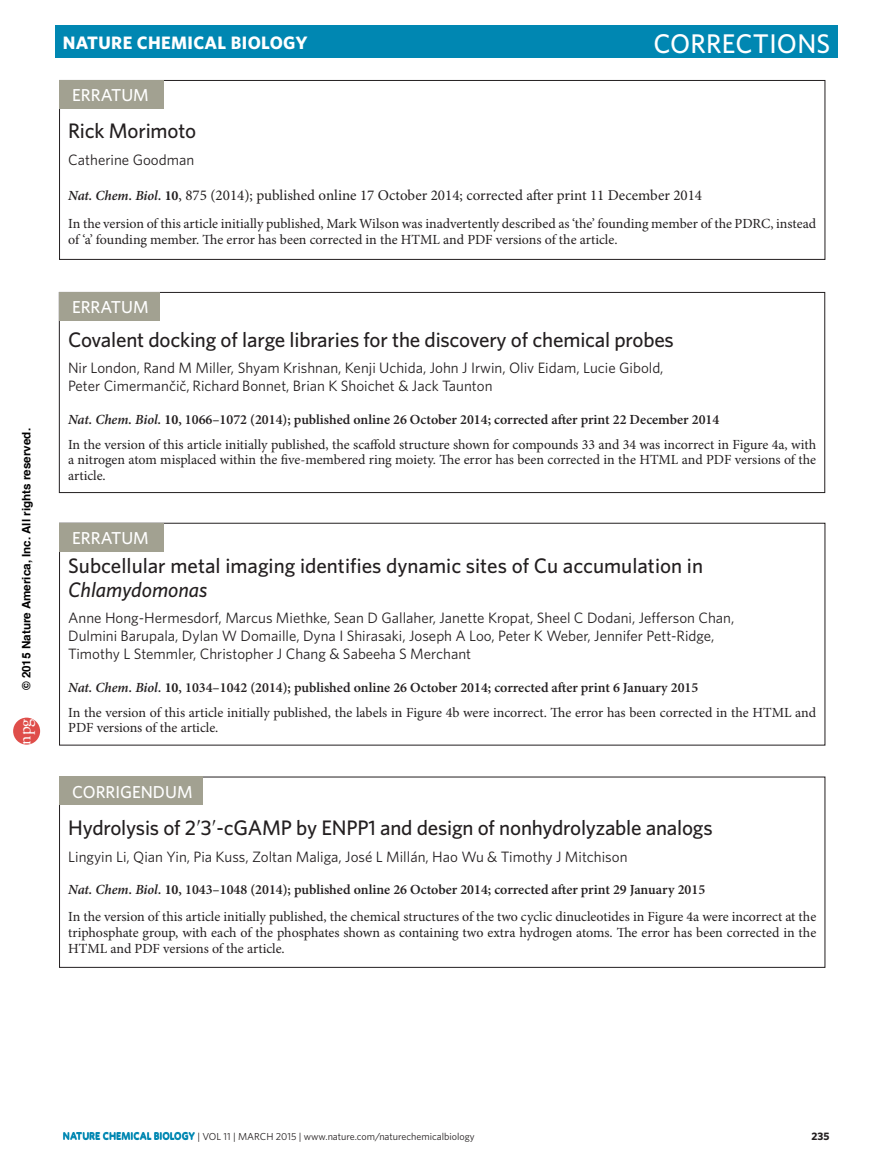
<style>
.page{position:relative;width:893px;height:1174px;background:#fff}
.page>*{position:absolute;margin:0;border:0;box-sizing:border-box;transform-origin:0 0}
.t1{font:500 27px "Whitney";letter-spacing:.01em;color:#fff}
.Corr_title{font:500 21px/24px "Whitney";letter-spacing:-.01em;color:#231f20}
.t2{font:700 18px "Whitney";letter-spacing:.02em;color:#fff}
.t3{font:17.55px "Adobe Garamond Pro";color:#fff}
.Corr_strap{font:500 17.25px "Whitney";color:#fff}
.Corr_author{font:15px/18px "Whitney";color:#231f20}
.Corr_publication_re{font:15px "Minion Pro";color:#231f20}
.Corr_title-2{font:15px "Whitney";color:#231f20}
.Body_first{font:13.95px/15.8px "Minion Pro";color:#231f20;text-align:justify}
.Corr_publication_re-2{font:600 13.95px "Minion Pro";color:#231f20}
.t4{font:700 11.7px "Helvetica";color:#000}
.t5{font:700 10.8px "Whitney";color:#231f20}
.t6{font:10.2px "Whitney";color:#231f20}
.s1{font-family:"Arial"}
.s2{font-weight:600;font-style:italic;font-size:13.95px}
.s3{font-weight:700;font-size:13.95px}
.s4{font-style:italic}
.s5{font-weight:700}
.s6{font-weight:600;color:#0087b2}
</style>
<div class="page">
<div style="left:60px;top:777px;width:143px;height:28px;background:#a2a191"></div>
<div style="left:55px;top:25px;width:783px;height:33px;background:#0087b2"></div>
<div style="left:59px;top:292px;width:766px;height:201px;border:1px solid #231f20"></div>
<div style="left:59px;top:292px;width:101px;height:28px;background:#a2a191"></div>
<div style="left:59px;top:523px;width:766px;height:222px;border:1px solid #231f20"></div>
<div style="left:60px;top:523px;width:104px;height:28px;background:#a2a191"></div>
<div style="left:59px;top:80px;width:766px;height:180px;border:1px solid #231f20"></div>
<div style="left:60px;top:80px;width:104px;height:28px;background:#a2a191"></div>
<div style="left:13px;top:717px;width:27px;height:27px;background:#df4e4a;border-radius:50%"></div>
<p class="t4" style="left:17px;top:690px;width:264px;rotate:-90deg">© 201<span class="s1">5</span> Nature America, Inc. All rights reserved.</p>
<p class="t3" style="left:14px;top:744px;width:28px;rotate:-90deg">npg</p>
<p class="t2" style="left:63px;top:31px;width:246px">NATURE CHEMICAL BIOLOGY</p>
<p class="t1" style="left:653px;top:25px;width:179px">CORRECTIONS</p>
<p class="Corr_strap" style="left:72px;top:84px;width:78px">ERRATUM</p>
<p class="Corr_title" style="left:68px;top:119px;width:130px">Rick Morimoto</p>
<p class="Corr_title-2" style="left:68px;top:150px;width:128px">Catherine Goodman</p>
<p class="Corr_publication_re" style="left:68px;top:186px;width:635px"><span class="s2">Nat. Chem. Biol.</span> <span class="s3">10</span>, 875 (2014); published online 17 October 2014; corrected after print 11 December 2014</p>
<p class="Body_first" style="left:68px;top:216px;width:749px">In the version of this article initially published, Mark Wilson was inadvertently described as ‘the’ founding member of the PDRC, instead of ‘a’ founding member. The error has been corrected in the HTML and PDF versions of the article.</p>
<p class="Corr_strap" style="left:72px;top:296px;width:78px">ERRATUM</p>
<p class="Corr_title" style="left:68px;top:327px;width:607px">Covalent docking of large libraries for the discovery of chemical probes</p>
<p class="Corr_author" style="left:68px;top:358px;width:597px">Nir London, Rand M Miller, Shyam Krishnan, Kenji Uchida, John J Irwin, Oliv Eidam, Lucie Gibold,<br>Peter Cimermančič, Richard Bonnet, Brian K Shoichet &amp; Jack Taunton</p>
<p class="Corr_publication_re-2" style="left:68px;top:411px;width:653px"><span class="s4">Nat. Chem. Biol.</span> <span class="s5">10</span>, 1066–1072 (2014); published online 26 October 2014; corrected after print 22 December 2014</p>
<p class="Body_first" style="left:68px;top:437px;width:750px">In the version of this article initially published, the scaffold structure shown for compounds 33 and 34 was incorrect in Figure 4a, with a nitrogen atom misplaced within the five-membered ring moiety. The error has been corrected in the HTML and PDF versions of the article.</p>
<p class="Corr_strap" style="left:72px;top:526px;width:78px">ERRATUM</p>
<p class="Corr_title" style="left:68px;top:553px;width:636px">Subcellular metal imaging identifies dynamic sites of Cu accumulation in<br><span class="s4">Chlamydomonas</span></p>
<p class="Corr_author" style="left:68px;top:608px;width:668px">Anne Hong-Hermesdorf, Marcus Miethke, Sean D Gallaher, Janette Kropat, Sheel C Dodani, Jefferson Chan,<br>Dulmini Barupala, Dylan W Domaille, Dyna I Shirasaki, Joseph A Loo, Peter K Weber, Jennifer Pett-Ridge,<br>Timothy L Stemmler, Christopher J Chang &amp; Sabeeha S Merchant</p>
<p class="Corr_publication_re-2" style="left:68px;top:679px;width:632px"><span class="s4">Nat. Chem. Biol.</span> <span class="s5">10</span>, 1034–1042 (2014); published online 26 October 2014; corrected after print 6 January 2015</p>
<p class="Body_first" style="left:68px;top:704px;width:749px">In the version of this article initially published, the labels in Figure 4b were incorrect. The error has been corrected in the HTML and<br>PDF versions of the article.</p>
<p class="Corr_strap" style="left:72px;top:780px;width:122px">CORRIGENDUM</p>
<p class="Corr_title" style="left:68px;top:815px;width:646px">Hydrolysis of 2 3 -cGAMP by ENPP1 and design of nonhydrolyzable analogs</p>
<p class="Corr_author" style="left:68px;top:847px;width:561px">Lingyin Li, Qian Yin, Pia Kuss, Zoltan Maliga, José L Millán, Hao Wu &amp; Timothy J Mitchison</p>
<p class="Corr_publication_re-2" style="left:68px;top:881px;width:638px"><span class="s4">Nat. Chem. Biol.</span> <span class="s5">10</span>, 1043–1048 (2014); published online 26 October 2014; corrected after print 29 January 2015</p>
<p class="Body_first" style="left:68px;top:909px;width:750px">In the version of this article initially published, the chemical structures of the two cyclic dinucleotides in Figure 4a were incorrect at the triphosphate group, with each of the phosphates shown as containing two extra hydrogen atoms. The error has been corrected in the HTML and PDF versions of the article.</p>
<p class="t6" style="left:63px;top:1129px;width:413px"><span class="s6">NATURE CHEMICAL BIOLOGY</span> | VOL 11 | MARCH 2015 | www.nature.com/naturechemicalbiology</p>
<p class="t5" style="left:812px;top:1128px;width:19px">235</p>
</div>
